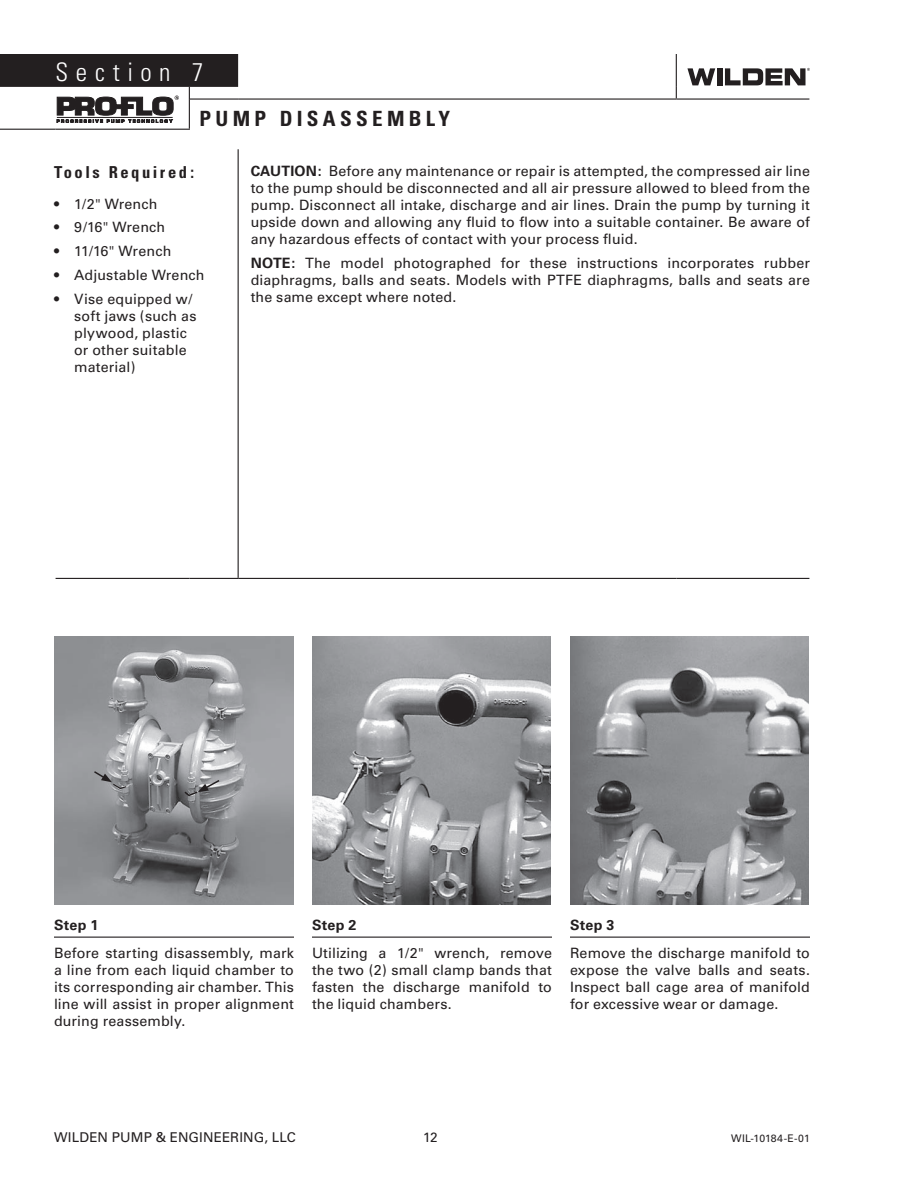
<style>
.page{position:relative;width:918px;height:1188px;background:#fff}
.page>*{position:absolute;margin:0;border:0;box-sizing:border-box;transform-origin:0 0}
.t1{font:300 condensed 25.5px "Univers";letter-spacing:.3em;color:#fff}
.t2{font:700 condensed 21px "Univers";letter-spacing:.205em;color:#231f20}
.t3{font:700 condensed 16.5px "Univers";letter-spacing:.15em;color:#231f20}
.t4{font:14.25px/17.1px "Univers";letter-spacing:.01em;color:#231f20;text-align:justify}
.t5{font:700 14.25px "Univers";letter-spacing:.02em;color:#231f20}
.t6{font:13.5px "Univers";letter-spacing:.01em;color:#231f20}
.t7{font:10.5px "Univers";color:#231f20}
.s1{font-weight:700}
</style>
<div class="page">
<hr style="left:56px;top:129px;width:134px;height:1px;background:#231f20">
<hr style="left:676px;top:54px;width:1px;height:33px;background:#231f20">
<hr style="left:238px;top:98px;width:438px;height:2px;background:#231f20">
<hr style="left:189px;top:99px;width:1px;height:30px;background:#231f20">
<hr style="left:676px;top:98px;width:133px;height:2px;background:#231f20">
<hr style="left:0;top:129px;width:56px;height:1px;background:#231f20">
<hr style="left:238px;top:149px;width:1px;height:429px;background:#231f20">
<hr style="left:676px;top:578px;width:133px;height:1px;background:#231f20">
<hr style="left:56px;top:578px;width:133px;height:1px;background:#231f20">
<hr style="left:189px;top:578px;width:49px;height:1px;background:#231f20">
<hr style="left:238px;top:578px;width:438px;height:1px;background:#231f20">
<div style="left:717px;top:68px;width:6px;height:17px;background:#231f20"></div>
<svg style="left:687px;top:68px;width:28px;height:17px"></svg>
<svg style="left:725px;top:68px;width:85px;height:17px"></svg>
<svg style="left:0;top:54px;width:238px;height:69px"></svg>
<hr style="left:54px;top:937px;width:240px;height:1px;background:#231f20">
<hr style="left:312px;top:937px;width:240px;height:1px;background:#231f20">
<hr style="left:570px;top:937px;width:240px;height:1px;background:#231f20">
<img style="left:312px;top:636px;width:238px;height:269px">
<img style="left:570px;top:636px;width:238px;height:269px">
<img style="left:55px;top:636px;width:238px;height:269px">
<svg style="left:183px;top:779px;width:38px;height:18px"></svg>
<svg style="left:92px;top:770px;width:36px;height:20px"></svg>
<h1 class="t1" style="left:56px;top:56px;width:149px">Section 7</h1>
<h2 class="t2" style="left:199px;top:105px;width:252px">PUMP DISASSEMBLY</h2>
<p class="t3" style="left:54px;top:162px;width:142px">Tools Required:</p>
<p class="t4" style="left:54px;top:195px;width:105px">• 1/2" Wrench</p>
<p class="t4" style="left:54px;top:219px;width:113px">• 9/16" Wrench</p>
<p class="t4" style="left:54px;top:243px;width:119px">• 11/16" Wrench</p>
<p class="t4" style="left:54px;top:267px;width:152px">• Adjustable Wrench</p>
<p class="t4" style="left:74px;top:290px;width:124px;text-align:left;text-indent:-20px">• Vise equipped w/ soft jaws (such as plywood, plastic or other suitable material)</p>
<p class="t4" style="left:251px;top:162px;width:561px"><span class="s1">CAUTION:</span> Before any maintenance or repair is attempted, the compressed air line to the pump should be disconnected and all air pressure allowed to bleed from the pump. Disconnect all intake, discharge and air lines. Drain the pump by turning it upside down and allowing any fluid to flow into a suitable container. Be aware of any hazardous effects of contact with your process fluid.</p>
<p class="t4" style="left:251px;top:254px;width:561px"><span class="s1">NOTE:</span> The model photographed for these instructions incorporates rubber diaphragms, balls and seats. Models with PTFE diaphragms, balls and seats are the same except where noted.</p>
<p class="t5" style="left:54px;top:916px;width:46px">Step 1</p>
<p class="t4" style="left:54px;top:944px;width:242px">Before starting disassembly, mark a line from each liquid chamber to its corresponding air chamber. This line will assist in proper alignment during reassembly.</p>
<p class="t5" style="left:312px;top:916px;width:46px">Step 2</p>
<p class="t4" style="left:312px;top:944px;width:241px">Utilizing a 1/2" wrench, remove the two (2) small clamp bands that fasten the discharge manifold to the liquid chambers.</p>
<p class="t5" style="left:570px;top:916px;width:46px">Step 3</p>
<p class="t4" style="left:570px;top:944px;width:241px">Remove the discharge manifold to expose the valve balls and seats.<br>Inspect ball cage area of manifold for excessive wear or damage.</p>
<p class="t6" style="left:54px;top:1130px;width:243px">WILDEN PUMP &amp; ENGINEERING, LLC</p>
<p class="t6" style="left:423px;top:1130px;width:16px">12</p>
<p class="t7" style="left:731px;top:1132px;width:80px">WIL-10184-E-01</p>
</div>
